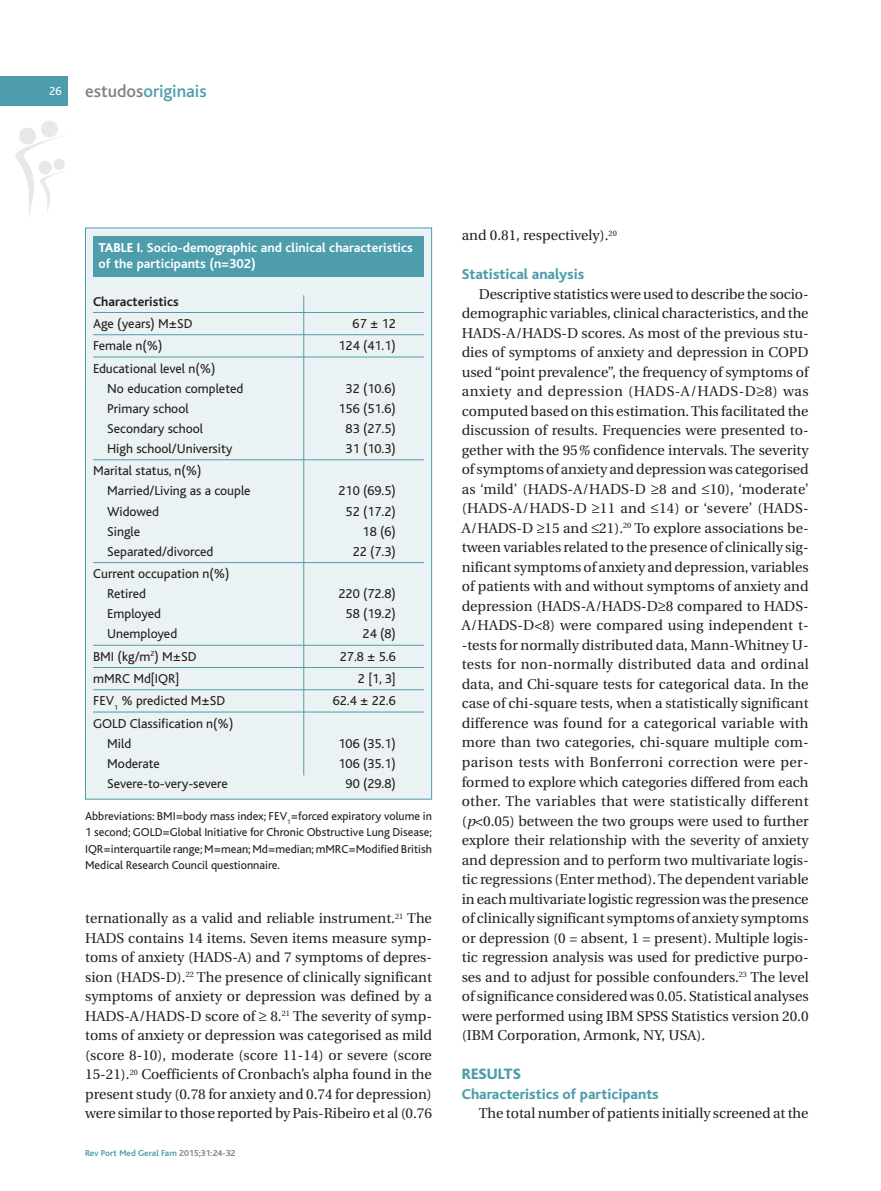
<style>
.page{position:relative;width:881px;height:1191px;background:#fff}
.page>*{position:absolute;margin:0;border:0;box-sizing:border-box;transform-origin:0 0}
.t1{font:500 18px "Bliss";color:#4d9dad}
.t2{font:800 15.75px "Bliss";color:#4d9dad}
.t3{font:800 15px "Bliss";color:#4d9dad}
.t4{font:14.25px/19.5px "Utopia";color:#231f20;text-align:justify}
.t5{font:13.5px/20.1px "Bliss";color:#231f20}
.t6{font:700 13.5px/16.2px "Bliss";color:#fff}
.t7{font:700 13.5px "Bliss";color:#231f20}
.t8{font:12px/16.5px "Bliss";color:#231f20;text-align:justify}
.t9{font:12px "Bliss";color:#fff}
.t10{font:700 9px "Bliss";color:#4d9dad}
.s1{color:#808285}
.s2{font-weight:800}
.s3{font-style:italic}
</style>
<div class="page">
<svg style="left:15px;top:120px;width:50px;height:95px"></svg>
<div style="left:0;top:77px;width:68px;height:29px;background:#4d9dad"></div>
<div style="left:86px;top:228px;width:345px;height:571px;background:#ebf2f4"></div>
<hr style="left:93px;top:312px;width:331px;height:1px;background:#4d9dad">
<hr style="left:93px;top:334px;width:331px;height:1px;background:#4d9dad">
<hr style="left:93px;top:356px;width:331px;height:1px;background:#4d9dad">
<hr style="left:93px;top:459px;width:331px;height:1px;background:#4d9dad">
<hr style="left:93px;top:562px;width:331px;height:1px;background:#4d9dad">
<hr style="left:93px;top:645px;width:331px;height:1px;background:#4d9dad">
<hr style="left:93px;top:667px;width:331px;height:1px;background:#4d9dad">
<hr style="left:93px;top:689px;width:331px;height:1px;background:#4d9dad">
<hr style="left:93px;top:711px;width:331px;height:1px;background:#4d9dad">
<div style="left:93px;top:236px;width:331px;height:41px;background:#4d9dad"></div>
<hr style="left:303px;top:295px;width:1px;height:480px;background:#4d9dad">
<p class="t9" style="left:49px;top:87px;width:14px">26</p>
<p class="t1" style="left:85px;top:85px;width:123px"><span class="s1">estudos</span>originais</p>
<p class="t6" style="left:98px;top:241px;width:316px"><span class="s2">TABLE I.</span> Socio-demographic and clinical characteristics of the participants (n=302)</p>
<p class="t7" style="left:93px;top:297px;width:87px">Characteristics</p>
<p class="t5" style="left:93px;top:315px;width:101px">Age (years) M±SD</p>
<p class="t5" style="left:352px;top:315px;width:45px">67 ± 12</p>
<p class="t5" style="left:93px;top:337px;width:71px">Female n(%)</p>
<p class="t5" style="left:338px;top:337px;width:59px">124 (41.1)</p>
<p class="t5" style="left:107px;top:359px;width:138px;text-indent:-14px">Educational level n(%)<br>No education completed</p>
<p class="t5" style="left:345px;top:380px;width:52px">32 (10.6)</p>
<p class="t5" style="left:107px;top:400px;width:83px">Primary school</p>
<p class="t5" style="left:338px;top:400px;width:59px">156 (51.6)</p>
<p class="t5" style="left:107px;top:420px;width:97px">Secondary school</p>
<p class="t5" style="left:345px;top:420px;width:52px">83 (27.5)</p>
<p class="t5" style="left:107px;top:440px;width:127px">High school/University</p>
<p class="t5" style="left:345px;top:440px;width:52px">31 (10.3)</p>
<p class="t5" style="left:107px;top:462px;width:145px;text-indent:-14px">Marital status, n(%)<br>Married/Living as a couple</p>
<p class="t5" style="left:338px;top:482px;width:59px">210 (69.5)</p>
<p class="t5" style="left:107px;top:502px;width:53px">Widowed</p>
<p class="t5" style="left:345px;top:502px;width:52px">52 (17.2)</p>
<p class="t5" style="left:107px;top:523px;width:34px">Single</p>
<p class="t5" style="left:362px;top:523px;width:35px">18 (6)</p>
<p class="t5" style="left:107px;top:543px;width:108px">Separated/divorced</p>
<p class="t5" style="left:352px;top:543px;width:45px">22 (7.3)</p>
<p class="t5" style="left:107px;top:565px;width:124px;text-indent:-14px">Current occupation n(%)<br>Retired</p>
<p class="t5" style="left:338px;top:585px;width:59px">220 (72.8)</p>
<p class="t5" style="left:107px;top:605px;width:55px">Employed</p>
<p class="t5" style="left:345px;top:605px;width:52px">58 (19.2)</p>
<p class="t5" style="left:107px;top:625px;width:71px">Unemployed</p>
<p class="t5" style="left:362px;top:625px;width:35px">24 (8)</p>
<p class="t5" style="left:93px;top:648px;width:105px">BMI (kg/m<sup>2</sup>) M±SD</p>
<p class="t5" style="left:340px;top:648px;width:57px">27.8 ± 5.6</p>
<p class="t5" style="left:93px;top:670px;width:88px">mMRC Md[IQR]</p>
<p class="t5" style="left:358px;top:670px;width:39px">2 [1, 3]</p>
<p class="t5" style="left:93px;top:692px;width:133px">FEV<sub>1</sub> % predicted M±SD</p>
<p class="t5" style="left:332px;top:692px;width:64px">62.4 ± 22.6</p>
<p class="t5" style="left:107px;top:714px;width:127px;text-indent:-14px">GOLD Classification n(%)<br>Mild</p>
<p class="t5" style="left:338px;top:734px;width:59px">106 (35.1)</p>
<p class="t5" style="left:107px;top:755px;width:54px">Moderate</p>
<p class="t5" style="left:338px;top:755px;width:59px">106 (35.1)</p>
<p class="t5" style="left:107px;top:775px;width:122px">Severe-to-very-severe</p>
<p class="t5" style="left:345px;top:775px;width:52px">90 (29.8)</p>
<p class="t8" style="left:85px;top:809px;width:348px">Abbreviations: BMI=body mass index; FEV<sub>1</sub>=forced expiratory volume in 1 second; GOLD=Global Initiative for Chronic Obstructive Lung Disease; IQR=interquartile range;M=mean;Md=median;mMRC=Modified British Medical Research Council questionnaire.</p>
<p class="t4" style="left:85px;top:910px;width:348px">ternationally as a valid and reliable instrument.<sup>21</sup> The HADS contains 14 items. Seven items measure symp&shy;toms of anxiety (HADS-A) and 7 symptoms of depres&shy;sion (HADS-D).<sup>22</sup> The presence of clinically significant symptoms of anxiety or depression was defined by a HADS-A/HADS-D score of ≥ 8.<sup>21</sup> The severity of symp&shy;toms of anxiety or depression was categorised as mild (score 8-10), moderate (score 11-14) or severe (score 15-21).<sup>20</sup> Coefficients of Cronbach’s alpha found in the present study (0.78 for anxiety and 0.74 for depression) were similar to those reported by Pais-Ribeiro et al (0.76</p>
<p class="t10" style="left:85px;top:1149px;width:152px">Rev Port Med Geral Fam <span class="s1">2015;31:24-32</span></p>
<p class="t4" style="left:461px;top:227px;width:156px">and 0.81, respectively).<sup>20</sup></p>
<p class="t3" style="left:461px;top:269px;width:124px">Statistical analysis</p>
<p class="t4" style="left:461px;top:285px;width:348px;text-indent:17px">Descriptive statistics were used to describe the socio&shy;demographic variables, clinical characteristics, and the HADS-A/HADS-D scores. As most of the previous stu&shy;dies of symptoms of anxiety and depression in COPD used “point prevalence”, the frequency of symptoms of anxiety and depression (HADS-A/HADS-D≥8) was computed based on this estimation.This facilitated the discussion of results. Frequencies were presented to&shy;gether with the 95<span class="s3">%</span>confidence intervals. The severity of symptoms of anxiety and depression was categorised as ‘mild’ (HADS-A/HADS-D ≥8 and ≤10), ‘moderate’ (HADS-A/HADS-D ≥11 and ≤14) or ‘severe’ (HADS-A/HADS-D ≥15 and ≤21).<sup>20</sup> To explore associations be&shy;tween variables related to the presence of clinically sig&shy;nificant symptoms of anxiety and depression, variables of patients with and without symptoms of anxiety and depression (HADS-A/HADS-D≥8 compared to HADS-A/HADS-D&lt;8) were compared using independent t--tests for normally distributed data, Mann-Whitney U&shy;tests for non-normally distributed data and ordinal data, and Chi-square tests for categorical data. In the case of chi-square tests, when a statistically significant difference was found for a categorical variable with more than two categories, chi-square multiple com&shy;parison tests with Bonferroni correction were per&shy;formed to explore which categories differed from each other. The variables that were statistically different (<span class="s3">p</span>&lt;0.05) between the two groups were used to further explore their relationship with the severity of anxiety and depression and to perform two multivariate logis&shy;tic regressions (Enter method).The dependent variable in each multivariate logistic regression was the presence of clinically significant symptoms of anxiety symptoms or depression (0 = absent, 1 = present). Multiple logis&shy;tic regression analysis was used for predictive purpo&shy;ses and to adjust for possible confounders.<sup>23</sup> The level of significance considered was 0.05. Statistical analyses were performed using IBM SPSS Statistics version 20.0 (IBM Corporation, Armonk, NY, USA).</p>
<p class="t2" style="left:461px;top:1068px;width:61px">RESULTS</p>
<p class="t3" style="left:461px;top:1088px;width:198px">Characteristics of participants</p>
<p class="t4" style="left:478px;top:1104px;width:331px">The total number of patients initially screened at the</p>
</div>
